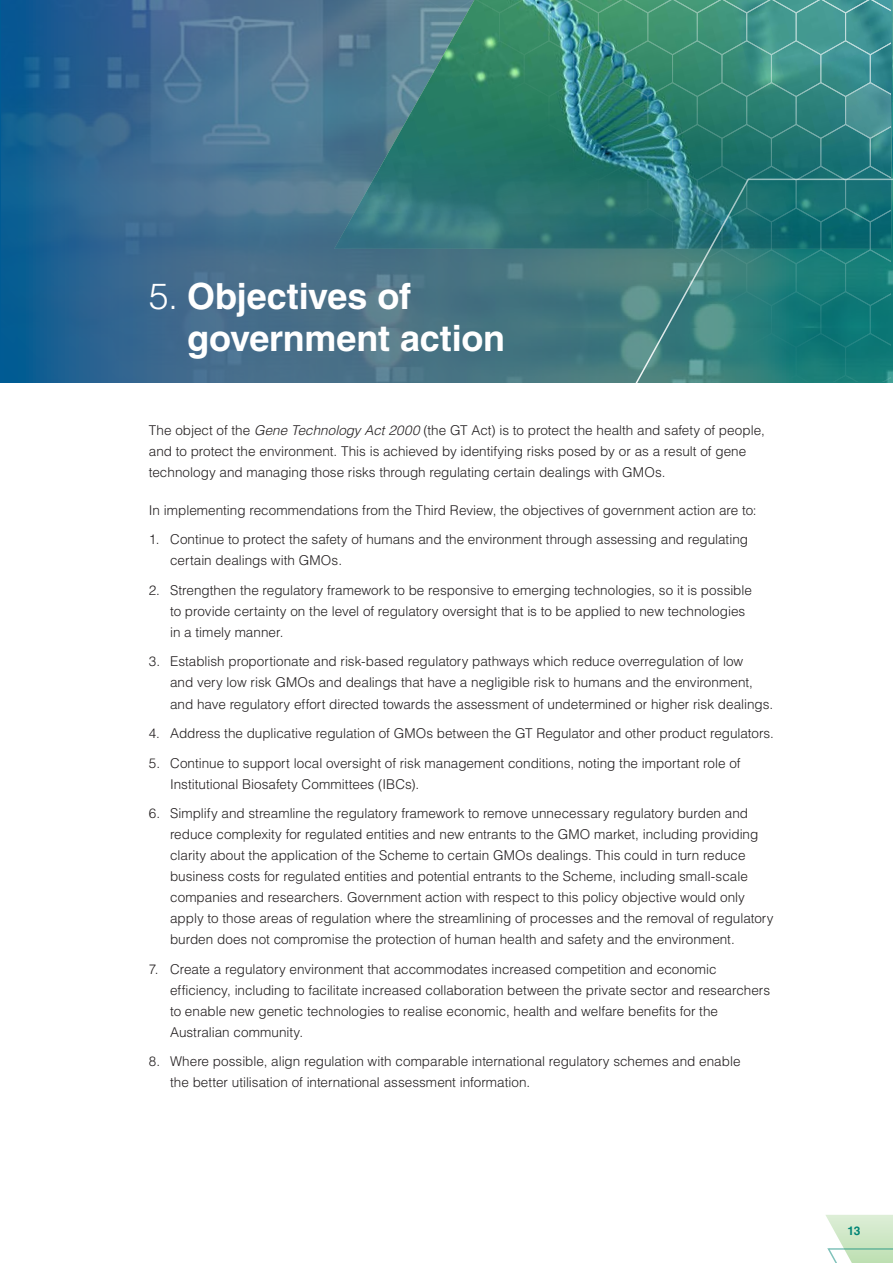
<style>
.page{position:relative;width:893px;height:1263px;background:#fff}
.page>*{position:absolute;margin:0;border:0;box-sizing:border-box;transform-origin:0 0}
.Heading_1A{font:700 36px/42px "Helvetica LT Std";letter-spacing:-.005em;color:#fff}
.Body{font:300 13.5px/21px "Helvetica LT Std";color:#231f20}
.t1{font:700 12px "Helvetica LT Std";color:#008576}
.s1{font-weight:300}
.s2{font-style:italic}
</style>
<div class="page">
<svg style="left:826px;top:1215px;width:67px;height:48px"></svg>
<img style="left:1px;top:0;width:892px;height:383px">
<svg style="left:252px;top:1px;width:638px;height:381px;background:#3a7d7f"></svg>
<p class="Heading_1A" style="left:187px;top:275px;width:320px;text-indent:-38px"><span class="s1">5.</span> Objectives of government action</p>
<p class="Body" style="left:149px;top:419px;width:617px">The object of the <span class="s2">Gene Technology Act 2000</span> (the GT Act) is to protect the health and safety of people, and to protect the environment. This is achieved by identifying risks posed by or as a result of gene technology and managing those risks through regulating certain dealings with GMOs.</p>
<p class="Body" style="left:149px;top:499px;width:609px">In implementing recommendations from the Third Review, the objectives of government action are to:</p>
<p class="Body" style="left:170px;top:529px;width:579px;text-indent:-21px">1. Continue to protect the safety of humans and the environment through assessing and regulating certain dealings with GMOs.</p>
<p class="Body" style="left:170px;top:579px;width:583px;text-indent:-21px">2. Strengthen the regulatory framework to be responsive to emerging technologies, so it is possible to provide certainty on the level of regulatory oversight that is to be applied to new technologies in a timely manner.</p>
<p class="Body" style="left:170px;top:651px;width:605px;text-indent:-21px">3. Establish proportionate and risk-based regulatory pathways which reduce overregulation of low<br>and very low risk GMOs and dealings that have a negligible risk to humans and the environment, and have regulatory effort directed towards the assessment of undetermined or higher risk dealings.</p>
<p class="Body" style="left:149px;top:722px;width:627px">4. Address the duplicative regulation of GMOs between the GT Regulator and other product regulators.</p>
<p class="Body" style="left:170px;top:752px;width:572px;text-indent:-21px">5. Continue to support local oversight of risk management conditions, noting the important role of<br>Institutional Biosafety Committees (IBCs).</p>
<p class="Body" style="left:170px;top:803px;width:605px;text-indent:-21px">6. Simplify and streamline the regulatory framework to remove unnecessary regulatory burden and reduce complexity for regulated entities and new entrants to the GMO market, including providing clarity about the application of the Scheme to certain GMOs dealings. This could in turn reduce business costs for regulated entities and potential entrants to the Scheme, including small-scale companies and researchers. Government action with respect to this policy objective would only apply to those areas of regulation where the streamlining of processes and the removal of regulatory burden does not compromise the protection of human health and safety and the environment.</p>
<p class="Body" style="left:170px;top:958px;width:602px;text-indent:-21px">7. Create a regulatory environment that accommodates increased competition and economic efficiency, including to facilitate increased collaboration between the private sector and researchers to enable new genetic technologies to realise economic, health and welfare benefits for the Australian community.</p>
<p class="Body" style="left:170px;top:1051px;width:572px;text-indent:-21px">8. Where possible, align regulation with comparable international regulatory schemes and enable the better utilisation of international assessment information.</p>
<p class="t1" style="left:847px;top:1224px;width:15px">13</p>
</div>
